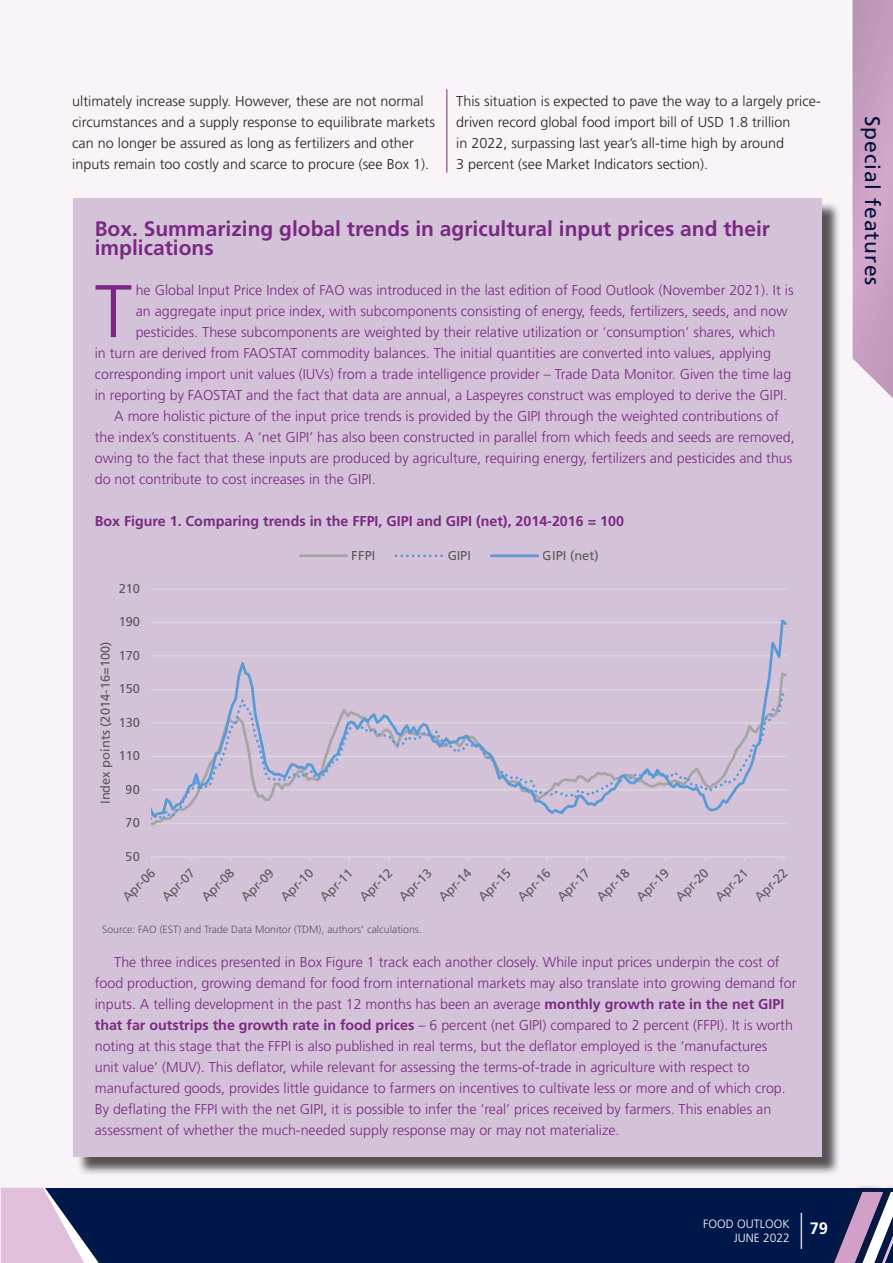
<style>
.page{position:relative;width:893px;height:1263px;background:#fff}
.page>*{position:absolute;margin:0;border:0;box-sizing:border-box;transform-origin:0 0}
.BoxNewPara{font:300 74.4px "Frutiger LT Std";color:#7a2982}
.t1{font:700 21px/19.5px "Frutiger LT Std";color:#7a2982}
.t2{font:21px "Frutiger LT Std";letter-spacing:.05em;color:#00174a}
.t3{font:700 16.5px "Frutiger LT Std";color:#fff}
.BoxNewPara-2{font:300 14.25px/21px "Frutiger LT Std";color:#7a2982}
.NewPara{font:300 14.25px/21px "Frutiger LT Std";color:#231f20}
.BoxNewPara-3{font:700 14.25px "Frutiger LT Std";color:#7a2982}
.t4{font:12.9px "Frutiger LT Std";color:#595959}
.t5{font:300 12px/14.4px "Frutiger LT Std";color:#fff;text-align:right}
.NewPara1{font:300 10.5px "Frutiger LT Std";color:#595959}
.s1{font-weight:700}
</style>
<div class="page">
<hr style="left:0;top:0;width:1px;height:1263px;background:#f9f4f8">
<div style="left:1px;top:0;width:892px;height:1263px;background:#f9f4f8"></div>
<div style="left:839px;top:0;width:54px;height:422px;background:#231f20;opacity:.5"></div>
<div style="left:1px;top:1188px;width:892px;height:75px;background:#00174a"></div>
<svg style="left:0;top:1188px;width:99px;height:75px"></svg>
<div style="left:813px;top:1182px;width:80px;height:81px;background:#231f20;opacity:.5"></div>
<div style="left:841px;top:1182px;width:52px;height:81px;background:#231f20;opacity:.5"></div>
<div style="left:866px;top:1184px;width:27px;height:79px;background:#231f20;opacity:.3"></div>
<svg style="left:825px;top:1192px;width:68px;height:71px"></svg>
<hr style="left:801px;top:1213px;width:1px;height:36px;background:#fff">
<hr style="left:446px;top:89px;width:1px;height:84px;background:#7a2982">
<div style="left:76px;top:201px;width:765px;height:975px;background:#231f20;opacity:.75"></div>
<div style="left:74px;top:199px;width:748px;height:958px;background:#d4c2d9"></div>
<hr style="left:152px;top:588px;width:636px;height:2px;background:#d9d9d9">
<hr style="left:152px;top:856px;width:636px;height:1px;background:#d9d9d9">
<svg style="left:151px;top:619px;width:637px;height:207px"></svg>
<hr style="left:300px;top:554px;width:47px;height:3px;background:#a5a5a5">
<svg style="left:396px;top:554px;width:46px;height:3px"></svg>
<hr style="left:491px;top:554px;width:47px;height:3px;background:#5b9bd5">
<p class="NewPara" style="left:72px;top:91px;width:364px">ultimately increase supply. However, these are not normal circumstances and a supply response to equilibrate markets can no longer be assured as long as fertilizers and other inputs remain too costly and scarce to procure (see Box 1).</p>
<p class="NewPara" style="left:456px;top:91px;width:366px">This situation is expected to pave the way to a largely price&shy;driven record global food import bill of USD 1.8 trillion<br>in 2022, surpassing last year’s all-time high by around<br>3 percent (see Market Indicators section).</p>
<p class="t1" style="left:95px;top:219px;width:677px">Box. Summarizing global trends in agricultural input prices and their implications</p>
<p class="BoxNewPara" style="left:95px;top:269px;width:39px">T</p>
<p class="BoxNewPara-2" style="left:136px;top:280px;width:659px">he Global Input Price Index of FAO was introduced in the last edition of Food Outlook (November 2021). It is</p>
<p class="BoxNewPara-2" style="left:136px;top:301px;width:653px">an aggregate input price index, with subcomponents consisting of energy, feeds, fertilizers, seeds, and now</p>
<p class="BoxNewPara-2" style="left:136px;top:322px;width:641px">pesticides. These subcomponents are weighted by their relative utilization or ‘consumption’ shares, which</p>
<p class="BoxNewPara-2" style="left:95px;top:343px;width:678px">in turn are derived from FAOSTAT commodity balances. The initial quantities are converted into values, applying</p>
<p class="BoxNewPara-2" style="left:95px;top:364px;width:698px">corresponding import unit values (IUVs) from a trade intelligence provider – Trade Data Monitor. Given the time lag</p>
<p class="BoxNewPara-2" style="left:95px;top:385px;width:694px">in reporting by FAOSTAT and the fact that data are annual, a Laspeyres construct was employed to derive the GIPI.</p>
<p class="BoxNewPara-2" style="left:95px;top:406px;width:701px;text-indent:19px">A more holistic picture of the input price trends is provided by the GIPI through the weighted contributions of the index’s constituents. A ‘net GIPI’ has also been constructed in parallel from which feeds and seeds are removed, owing to the fact that these inputs are produced by agriculture, requiring energy, fertilizers and pesticides and thus do not contribute to cost increases in the GIPI.</p>
<p class="BoxNewPara-3" style="left:95px;top:513px;width:531px">Box Figure 1. Comparing trends in the FFPI, GIPI and GIPI (net), 2014-2016 = 100</p>
<p class="t4" style="left:119px;top:581px;width:23px">210</p>
<p class="t4" style="left:119px;top:614px;width:23px">190</p>
<p class="t4" style="left:98px;top:804px;width:164px;rotate:-90deg">Index points (2014-16=100)</p>
<p class="t4" style="left:119px;top:648px;width:23px">170</p>
<p class="t4" style="left:119px;top:681px;width:23px">150</p>
<p class="t4" style="left:119px;top:715px;width:23px">130</p>
<p class="t4" style="left:119px;top:748px;width:23px">110</p>
<p class="t4" style="left:126px;top:781px;width:16px">90</p>
<p class="t4" style="left:126px;top:815px;width:16px">70</p>
<p class="t4" style="left:126px;top:849px;width:16px">50</p>
<p class="t4" style="left:352px;top:547px;width:25px">FFPI</p>
<p class="t4" style="left:447px;top:547px;width:25px">GIPI</p>
<p class="t4" style="left:543px;top:547px;width:57px">GIPI (net)</p>
<p class="t4" style="left:119px;top:893px;width:42px;rotate:-45deg">Apr-06</p>
<p class="t4" style="left:159px;top:893px;width:42px;rotate:-45deg">Apr-07</p>
<p class="t4" style="left:198px;top:893px;width:42px;rotate:-45deg">Apr-08</p>
<p class="t4" style="left:238px;top:893px;width:42px;rotate:-45deg">Apr-09</p>
<p class="t4" style="left:277px;top:893px;width:42px;rotate:-45deg">Apr-10</p>
<p class="t4" style="left:317px;top:893px;width:42px;rotate:-45deg">Apr-11</p>
<p class="t4" style="left:356px;top:893px;width:42px;rotate:-45deg">Apr-12</p>
<p class="t4" style="left:396px;top:893px;width:42px;rotate:-45deg">Apr-13</p>
<p class="t4" style="left:435px;top:893px;width:42px;rotate:-45deg">Apr-14</p>
<p class="t4" style="left:475px;top:893px;width:42px;rotate:-45deg">Apr-15</p>
<p class="t4" style="left:514px;top:893px;width:42px;rotate:-45deg">Apr-16</p>
<p class="t4" style="left:554px;top:893px;width:42px;rotate:-45deg">Apr-17</p>
<p class="t4" style="left:593px;top:893px;width:42px;rotate:-45deg">Apr-18</p>
<p class="t4" style="left:633px;top:893px;width:42px;rotate:-45deg">Apr-19</p>
<p class="t4" style="left:672px;top:893px;width:42px;rotate:-45deg">Apr-20</p>
<p class="t4" style="left:712px;top:893px;width:42px;rotate:-45deg">Apr-21</p>
<p class="t4" style="left:751px;top:893px;width:42px;rotate:-45deg">Apr-22</p>
<p class="NewPara1" style="left:102px;top:923px;width:321px">Source: FAO (EST) and Trade Data Monitor (TDM), authors’ calculations.</p>
<p class="BoxNewPara-2" style="left:95px;top:952px;width:703px;text-indent:19px">The three indices presented in Box Figure 1 track each another closely. While input prices underpin the cost of food production, growing demand for food from international markets may also translate into growing demand for inputs. A telling development in the past 12 months has been an average <span class="s1">monthly growth rate in the net GIPI that far outstrips the growth rate in food prices</span> – 6 percent (net GIPI) compared to 2 percent (FFPI). It is worth noting at this stage that the FFPI is also published in real terms, but the deflator employed is the ‘manufactures<br>unit value’ (MUV). This deflator, while relevant for assessing the terms-of-trade in agriculture with respect to manufactured goods, provides little guidance to farmers on incentives to cultivate less or more and of which crop.<br>By deflating the FFPI with the net GIPI, it is possible to infer the ‘real’ prices received by farmers. This enables an assessment of whether the much-needed supply response may or may not materialize.</p>
<p class="t5" style="left:703px;top:1217px;width:88px">FOOD OUTLOOK<br>JUNE 2022</p>
<p class="t3" style="left:810px;top:1219px;width:20px">79</p>
<h2 class="t2" style="left:885px;top:116px;width:171px;rotate:90deg">Special features</h2>
</div>
